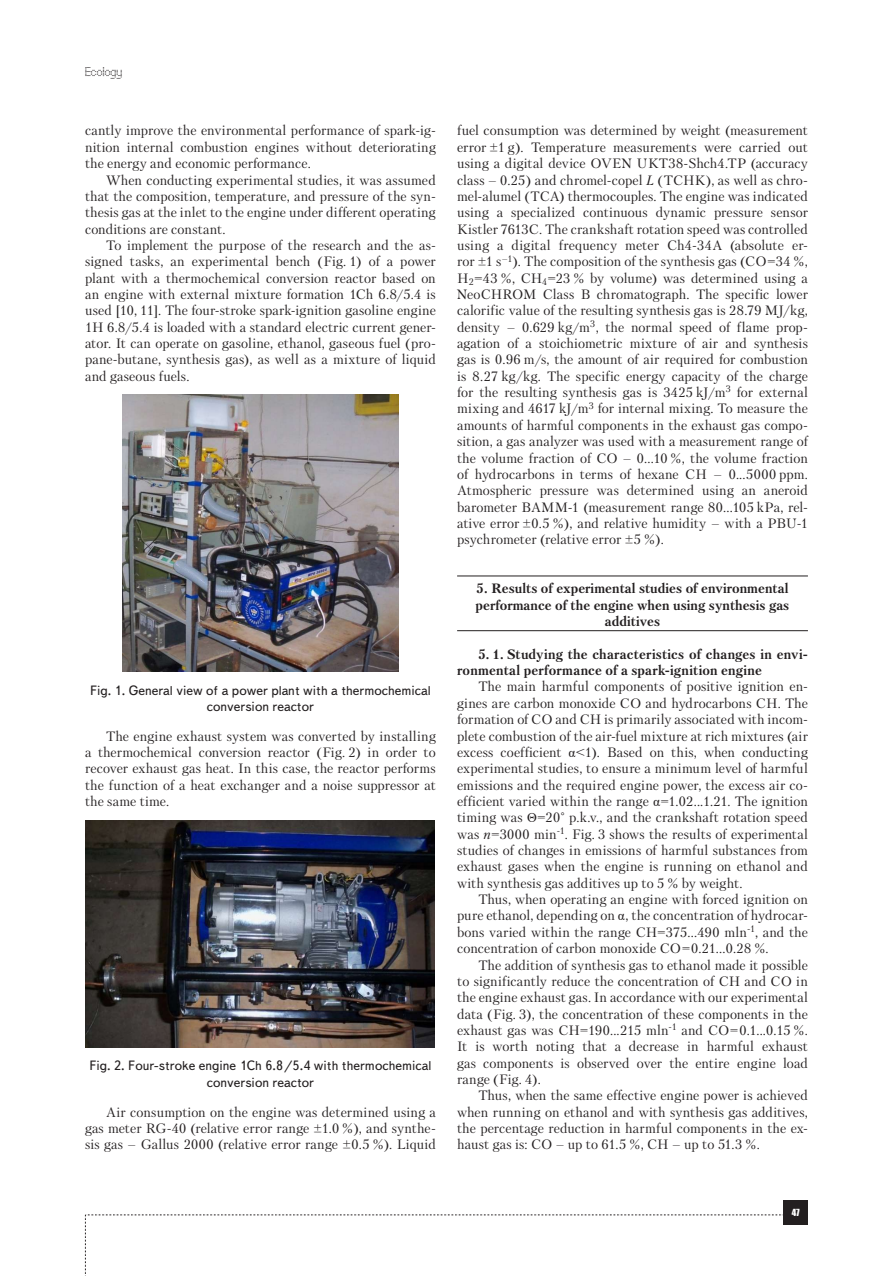
<style>
.page{position:relative;width:893px;height:1276px;background:#fff}
.page>*{position:absolute;margin:0;border:0;box-sizing:border-box;transform-origin:0 0}
.t1{font:13.5px/16.4px "Petersburg C";letter-spacing:.005em;color:#231f20;text-align:justify}
.t2{font:700 13.5px/16.4px "Petersburg C";color:#231f20;text-align:center}
.t3{font:13.5px/16.2px "Text Book C";color:#231f20;text-align:center}
.t4{font:12px "Perfo";letter-spacing:.015em;color:#231f20}
.t5{font:9px "Impact";color:#fff}
.s1{font-style:italic}
.s2{font-family:"Times New Roman"}
</style>
<div class="page">
<svg style="left:85px;top:1214px;width:699px;height:62px"></svg>
<div style="left:784px;top:1200px;width:24px;height:24px;background:#231f20"></div>
<hr style="left:457px;top:575px;width:351px;height:1px;background:#231f20">
<hr style="left:457px;top:630px;width:351px;height:1px;background:#231f20">
<img style="left:123px;top:395px;width:275px;height:276px">
<img style="left:86px;top:820px;width:349px;height:227px">
<p class="t4" style="left:85px;top:65px;width:39px">Ecology</p>
<p class="t1" style="left:85px;top:122px;width:352px">cantly improve the environmental performance of spark-ig&shy;nition internal combustion engines without deteriorating the energy and economic performance.</p>
<p class="t1" style="left:85px;top:171px;width:352px;text-indent:21px">When conducting experimental studies, it was assumed that the composition, temperature, and pressure of the syn&shy;thesis gas at the inlet to the engine under different operating conditions are constant.</p>
<p class="t1" style="left:85px;top:237px;width:352px;text-indent:21px">To implement the purpose of the research and the as&shy;signed tasks, an experimental bench (Fig. 1) of a power plant with a thermochemical conversion reactor based on an engine with external mixture formation 1Ch 6.8/5.4 is used [10, 11]. The four-stroke spark-ignition gasoline engine 1H 6.8/5.4 is loaded with a standard electric current gener&shy;ator. It can operate on gasoline, ethanol, gaseous fuel (pro&shy;pane-butane, synthesis gas), as well as a mixture of liquid and gaseous fuels.</p>
<p class="t3" style="left:90px;top:682px;width:342px">Fig. 1. General view of a power plant with a thermochemical conversion reactor</p>
<p class="t1" style="left:85px;top:727px;width:352px;text-indent:21px">The engine exhaust system was converted by installing a thermochemical conversion reactor (Fig. 2) in order to recover exhaust gas heat. In this case, the reactor performs the function of a heat exchanger and a noise suppressor at the same time.</p>
<p class="t3" style="left:89px;top:1057px;width:343px">Fig. 2. Four-stroke engine 1Ch 6.8/5.4 with thermochemical conversion reactor</p>
<p class="t1" style="left:85px;top:1103px;width:352px;text-indent:21px">Air consumption on the engine was determined using a gas meter RG-40 (relative error range ±1.0 %), and synthe&shy;sis gas – Gallus 2000 (relative error range ±0.5 %). Liquid</p>
<p class="t1" style="left:457px;top:122px;width:352px">fuel consumption was determined by weight (measurement error ±1 g). Temperature measurements were carried out using a digital device OVEN UKT38-Shch4.TP (accuracy class – 0.25) and chromel-copel <span class="s1">L</span> (TCHK), as well as chro&shy;mel-alumel (TCA) thermocouples. The engine was indicated using a specialized continuous dynamic pressure sensor Kistler 7613C. The crankshaft rotation speed was controlled using a digital frequency meter Ch4-34A (absolute er&shy;ror ±1 s<sup>–1</sup>). The composition of the synthesis gas (CO=34 %, H<sub>2</sub>=43 %, CH<sub>4</sub>=23 % by volume) was determined using a NeoCHROM Class B chromatograph. The specific lower calorific value of the resulting synthesis gas is 28.79 MJ/kg, density – 0.629 kg/m<sup>3</sup>, the normal speed of flame prop&shy;agation of a stoichiometric mixture of air and synthesis gas is 0.96 m/s, the amount of air required for combustion is 8.27 kg/kg. The specific energy capacity of the charge for the resulting synthesis gas is 3425 kJ/m<sup>3</sup> for external mixing and 4617 kJ/m<sup>3</sup> for internal mixing. To measure the amounts of harmful components in the exhaust gas compo&shy;sition, a gas analyzer was used with a measurement range of the volume fraction of CO – 0...10 %, the volume fraction of hydrocarbons in terms of hexane CH – 0...5000 ppm.<br>Atmospheric pressure was determined using an aneroid barometer BAMM-1 (measurement range 80...105 kPa, rel&shy;ative error ±0.5 %), and relative humidity – with a PBU-1 psychrometer (relative error ±5 %).</p>
<p class="t2" style="left:476px;top:580px;width:315px">5. Results of experimental studies of environmental performance of the engine when using synthesis gas additives</p>
<p class="t2" style="left:457px;top:646px;width:352px;text-align:left;text-indent:21px">5. 1. Studying the characteristics of changes in envi&shy;ronmental performance of a spark-ignition engine</p>
<p class="t1" style="left:457px;top:678px;width:352px;text-indent:21px">The main harmful components of positive ignition en&shy;gines are carbon monoxide CO and hydrocarbons CH. The formation of CO and CH is primarily associated with incom&shy;plete combustion of the air-fuel mixture at rich mixtures (air excess coefficient <span class="s2">α</span>&lt;1). Based on this, when conducting experimental studies, to ensure a minimum level of harmful emissions and the required engine power, the excess air co&shy;efficient varied within the range <span class="s2">α</span>=1.02...1.21. The ignition timing was <span class="s2">Θ</span>=20° p.k.v., and the crankshaft rotation speed was <span class="s1">n</span>=3000 min<sup>-1</sup>. Fig. 3 shows the results of experimental studies of changes in emissions of harmful substances from exhaust gases when the engine is running on ethanol and with synthesis gas additives up to 5 % by weight.</p>
<p class="t1" style="left:457px;top:891px;width:352px;text-indent:21px">Thus, when operating an engine with forced ignition on pure ethanol, depending on <span class="s2">α</span>, the concentration of hydrocar&shy;bons varied within the range CH=375...490 mln<sup>-1</sup>, and the concentration of carbon monoxide CO=0.21...0.28 %.</p>
<p class="t1" style="left:457px;top:956px;width:352px;text-indent:21px">The addition of synthesis gas to ethanol made it possible to significantly reduce the concentration of CH and CO in the engine exhaust gas. In accordance with our experimental data (Fig. 3), the concentration of these components in the exhaust gas was CH=190...215 mln<sup>-1</sup> and CO=0.1...0.15 %.<br>It is worth noting that a decrease in harmful exhaust gas components is observed over the entire engine load range (Fig. 4).</p>
<p class="t1" style="left:457px;top:1087px;width:352px;text-indent:21px">Thus, when the same effective engine power is achieved when running on ethanol and with synthesis gas additives, the percentage reduction in harmful components in the ex&shy;haust gas is: CO – up to 61.5 %, CH – up to 51.3 %.</p>
<p class="t5" style="left:792px;top:1205px;width:9px">47</p>
</div>
